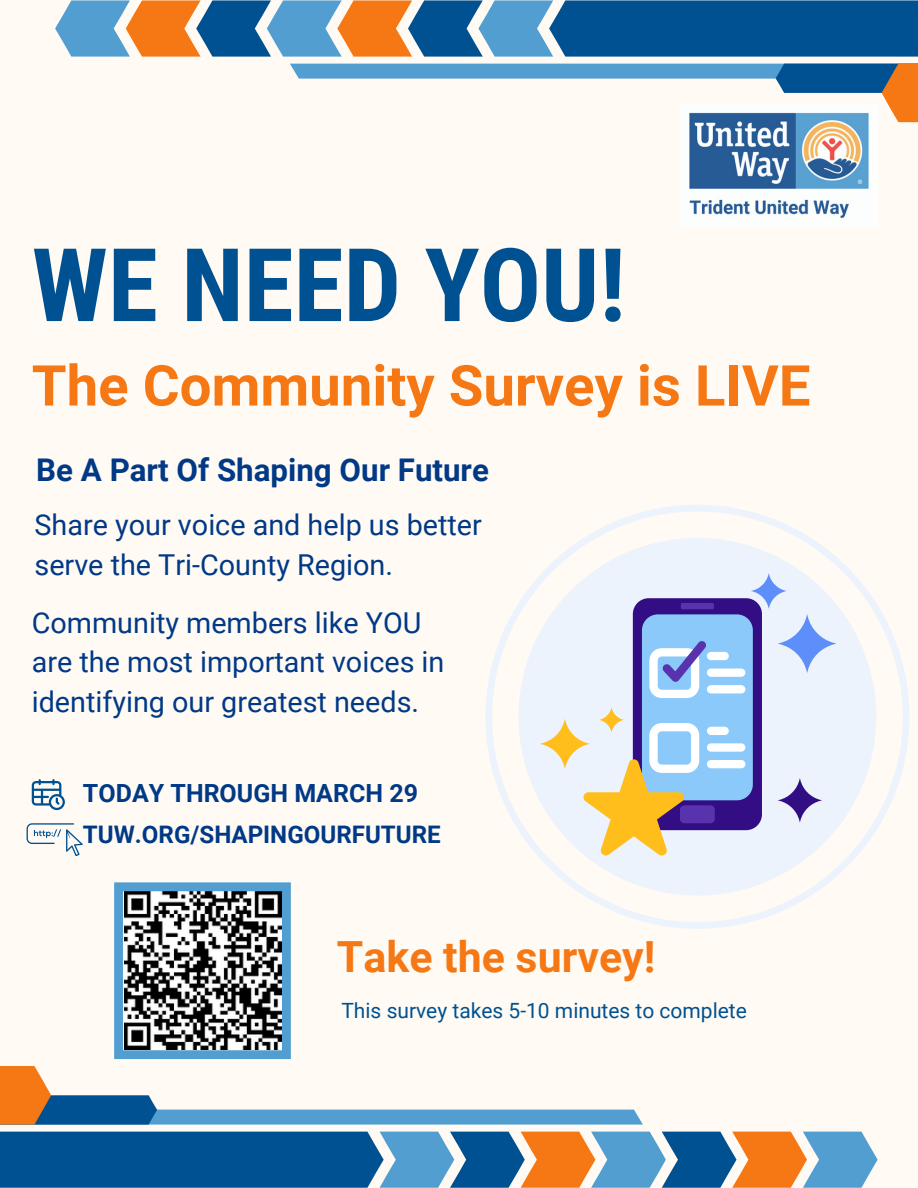
<style>
.page{position:relative;width:918px;height:1188px;background:#fffbf4}
.page>*{position:absolute;margin:0;border:0;box-sizing:border-box;transform-origin:0 0}
.t1{font:700 101.85px "Roboto Condensed";color:#005191}
.t2{font:700 56.4px "Roboto";color:#f57814}
.t3{font:700 42.9px "Roboto";color:#f57814}
.t4{font:700 31.35px "Roboto";color:#013986}
.t5{font:28.8px/39.5px "Roboto";color:#013986}
.t6{font:700 25.05px "Roboto";color:#013986}
.t7{font:700 24.15px "Roboto";color:#013986}
.t8{font:21px "Roboto";color:#005191}
</style>
<div class="page">
<svg style="left:55px;top:0;width:863px;height:57px"></svg>
<svg style="left:290px;top:64px;width:628px;height:58px"></svg>
<svg style="left:0;top:1132px;width:878px;height:56px"></svg>
<svg style="left:0;top:1066px;width:643px;height:59px"></svg>
<svg style="left:32px;top:779px;width:32px;height:31px"></svg>
<img style="left:681px;top:104px;width:197px;height:115px">
<svg style="left:485px;top:505px;width:424px;height:424px"></svg>
<div style="left:633px;top:598px;width:129px;height:232px;background:#330d84;border-radius:16px"></div>
<div style="left:680px;top:805px;width:35px;height:18px;background:#5932ae;border-radius:4px"></div>
<div style="left:681px;top:603px;width:33px;height:6px;background:#5932ae;border-radius:2px"></div>
<div style="left:642px;top:614px;width:111px;height:186px;background:#8ac9f9;border-radius:16px"></div>
<div style="left:707px;top:652px;width:22px;height:8px;background:#fff;border-radius:4px"></div>
<div style="left:707px;top:669px;width:38px;height:8px;background:#fff;border-radius:4px"></div>
<div style="left:707px;top:685px;width:38px;height:8px;background:#fff;border-radius:4px"></div>
<div style="left:707px;top:727px;width:22px;height:8px;background:#fff;border-radius:4px"></div>
<div style="left:707px;top:743px;width:38px;height:9px;background:#fff;border-radius:4px"></div>
<div style="left:707px;top:760px;width:38px;height:8px;background:#fff;border-radius:4px"></div>
<svg style="left:649px;top:641px;width:57px;height:57px"></svg>
<svg style="left:778px;top:778px;width:44px;height:45px"></svg>
<svg style="left:540px;top:707px;width:159px;height:150px"></svg>
<svg style="left:751px;top:573px;width:86px;height:100px"></svg>
<svg style="left:27px;top:823px;width:56px;height:33px"></svg>
<svg style="left:114px;top:882px;width:177px;height:177px"></svg>
<h2 class="t1" style="left:32px;top:227px;width:596px">WE NEED YOU!</h2>
<h4 class="t2" style="left:32px;top:353px;width:780px">The Community Survey is LIVE</h4>
<h5 class="t4" style="left:36px;top:452px;width:454px">Be A Part Of Shaping Our Future</h5>
<p class="t5" style="left:35px;top:506px;width:449px">Share your voice and help us better serve the Tri-County Region.</p>
<h5 class="t5" style="left:32px;top:603px;width:414px">Community members like YOU are the most important voices in identifying our greatest needs.</h5>
<p class="t6" style="left:83px;top:779px;width:337px">TODAY THROUGH MARCH 29</p>
<p class="t7" style="left:83px;top:821px;width:359px">TUW.ORG/SHAPINGOURFUTURE</p>
<h6 class="t3" style="left:337px;top:932px;width:320px">Take the survey!</h6>
<h6 class="t8" style="left:341px;top:998px;width:407px">This survey takes 5-10 minutes to complete</h6>
</div>
